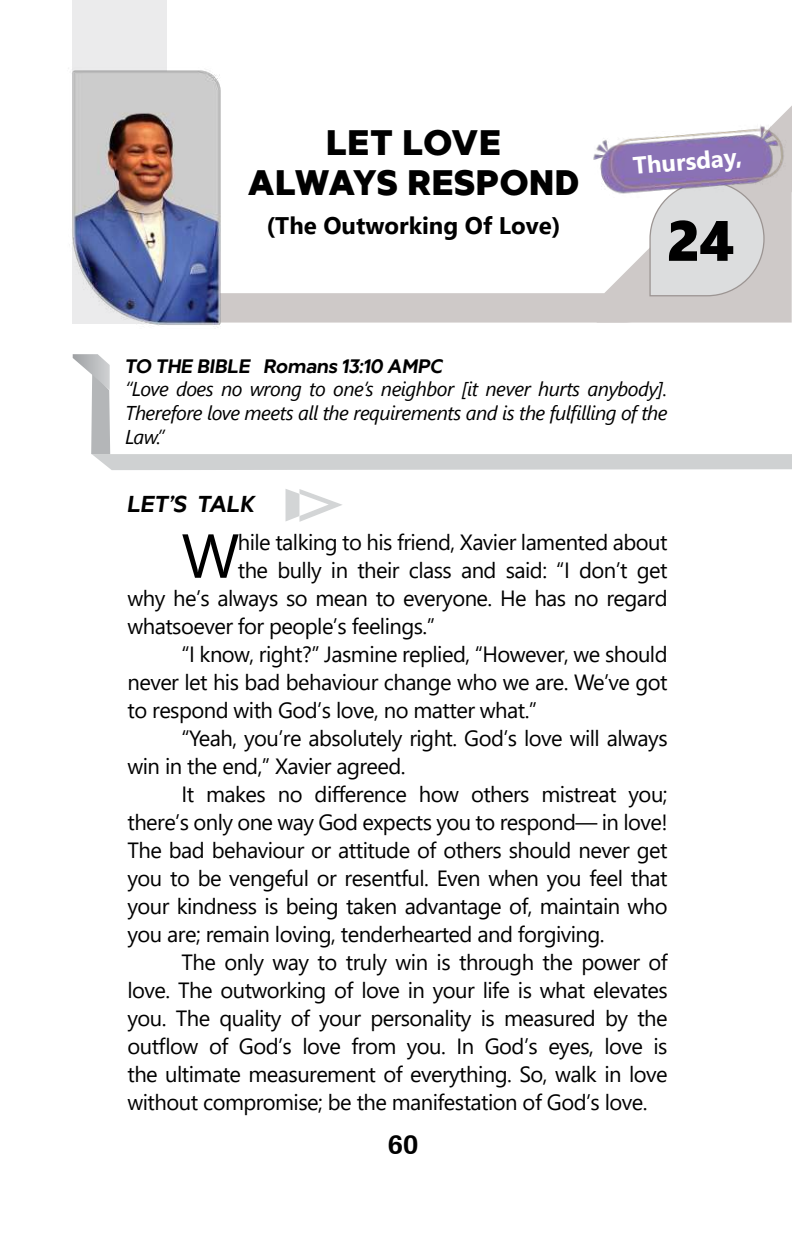
<style>
.page{position:relative;width:792px;height:1236px;background:#fff}
.page>*{position:absolute;margin:0;border:0;box-sizing:border-box;transform-origin:0 0}
.t1{font:62px "Segoe UI";color:#000}
.t2{font:56.8px "Segoe UI Black";color:#000}
.t3{font:800 40px/40px "Geonik";letter-spacing:.03em;color:#000;text-align:center}
.t4{font:700 28px "Serifa BT";color:#000}
.t5{font:italic 600 26px "Geonik";color:#000}
.t6{font:700 24px "Segoe UI";color:#000}
.t7{font:700 24px "Segoe UI";color:#fff}
.t8{font:22px "Segoe UI";letter-spacing:-.025em;color:#000}
.t9{font:italic 600 22px "Geonik";color:#000}
.t10{font:italic 20px/24px "Segoe UI";letter-spacing:-.025em;color:#000;text-align:justify}
</style>
<div class="page">
<svg style="left:286px;top:489px;width:56px;height:33px"></svg>
<svg style="left:73px;top:354px;width:719px;height:116px"></svg>
<svg style="left:267px;top:106px;width:525px;height:217px"></svg>
<div style="left:72px;top:0;width:95px;height:324px;background:#ebebec"></div>
<img style="left:68px;top:68px;width:199px;height:258px">
<svg style="left:596px;top:169px;width:196px;height:154px"></svg>
<img style="left:578px;top:114px;width:213px;height:93px">
<h3 class="t3" style="left:248px;top:124px;width:332px">LET LOVE<br>ALWAYS RESPOND</h3>
<p class="t6" style="left:266px;top:203px;width:296px">(The Outworking Of Love)</p>
<p class="t7" style="left:631px;top:143px;width:111px;rotate:-5deg">Thursday,</p>
<h2 class="t2" style="left:666px;top:200px;width:69px">24</h2>
<p class="t9" style="left:125px;top:354px;width:319px">TO THE BIBLE Romans 13:10 AMPC</p>
<p class="t10" style="left:125px;top:374px;width:544px">“Love does no wrong to one’s neighbor [it never hurts anybody].<br>Therefore love meets all the requirements and is the fulfilling of the Law.”</p>
<p class="t5" style="left:128px;top:490px;width:129px">LET’S TALK</p>
<h1 class="t1" style="left:182px;top:497px;width:59px">W</h1>
<p class="t8" style="left:238px;top:521px;width:431px">hile talking to his friend, Xavier lamented about</p>
<p class="t8" style="left:238px;top:549px;width:431px">the bully in their class and said: “I don’t get</p>
<p class="t8" style="left:128px;top:577px;width:542px">why he’s always so mean to everyone. He has no regard</p>
<p class="t8" style="left:128px;top:605px;width:309px">whatsoever for people’s feelings.”</p>
<p class="t8" style="left:182px;top:633px;width:488px">“I know, right?” Jasmine replied, “However, we should</p>
<p class="t8" style="left:128px;top:661px;width:542px">never let his bad behaviour change who we are. We’ve got</p>
<p class="t8" style="left:128px;top:689px;width:411px">to respond with God’s love, no matter what.”</p>
<p class="t8" style="left:182px;top:717px;width:488px">“Yeah, you’re absolutely right. God’s love will always</p>
<p class="t8" style="left:128px;top:745px;width:280px">win in the end,” Xavier agreed.</p>
<p class="t8" style="left:182px;top:773px;width:488px">It makes no difference how others mistreat you;</p>
<p class="t8" style="left:128px;top:801px;width:542px">there’s only one way God expects you to respond— in love!</p>
<p class="t8" style="left:128px;top:829px;width:542px">The bad behaviour or attitude of others should never get</p>
<p class="t8" style="left:128px;top:857px;width:542px">you to be vengeful or resentful. Even when you feel that</p>
<p class="t8" style="left:128px;top:885px;width:542px">your kindness is being taken advantage of, maintain who</p>
<p class="t8" style="left:128px;top:913px;width:479px">you are; remain loving, tenderhearted and forgiving.</p>
<p class="t8" style="left:182px;top:941px;width:488px">The only way to truly win is through the power of</p>
<p class="t8" style="left:128px;top:969px;width:542px">love. The outworking of love in your life is what elevates</p>
<p class="t8" style="left:128px;top:997px;width:542px">you. The quality of your personality is measured by the</p>
<p class="t8" style="left:128px;top:1025px;width:542px">outflow of God’s love from you. In God’s eyes, love is</p>
<p class="t8" style="left:128px;top:1053px;width:542px">the ultimate measurement of everything. So, walk in love</p>
<p class="t8" style="left:128px;top:1081px;width:522px">without compromise; be the manifestation of God’s love.</p>
<p class="t4" style="left:388px;top:1127px;width:32px">60</p>
</div>
